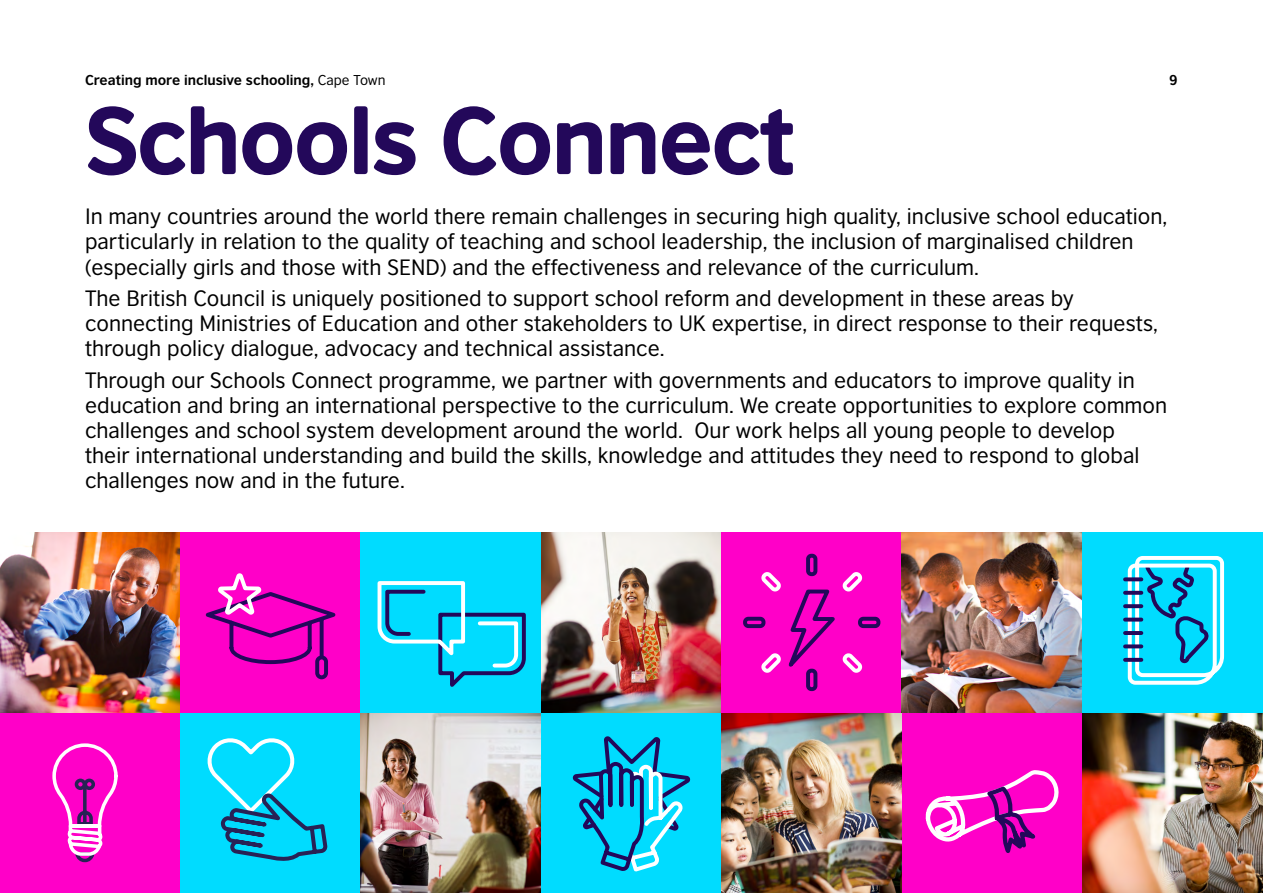
<style>
.page{position:relative;width:1263px;height:893px;background:#fff}
.page>*{position:absolute;margin:0;border:0;box-sizing:border-box;transform-origin:0 0}
.t1{font:89.7px "British Council Sans Headline";letter-spacing:-.03em;color:#23085a}
.t2{font:20.85px/25px "British Council Sans";color:#000}
.t3{font:700 13.5px "British Council Sans";color:#000}
.s1{font-weight:400}
</style>
<div class="page">
<div style="left:0;top:713px;width:180px;height:180px;background:#ff00c8"></div>
<div style="left:180px;top:713px;width:181px;height:180px;background:#00dcff"></div>
<img style="left:361px;top:713px;width:180px;height:180px">
<div style="left:541px;top:713px;width:180px;height:180px;background:#00dcff"></div>
<svg style="left:572px;top:736px;width:119px;height:136px"></svg>
<img style="left:721px;top:713px;width:181px;height:180px">
<div style="left:902px;top:713px;width:180px;height:180px;background:#ff00c8"></div>
<svg style="left:925px;top:770px;width:134px;height:83px"></svg>
<img style="left:1082px;top:713px;width:181px;height:180px">
<img style="left:0;top:532px;width:180px;height:181px">
<div style="left:180px;top:532px;width:181px;height:181px;background:#ff00c8"></div>
<div style="left:361px;top:532px;width:180px;height:181px;background:#00dcff"></div>
<img style="left:541px;top:532px;width:180px;height:181px">
<div style="left:721px;top:532px;width:181px;height:181px;background:#ff00c8"></div>
<svg style="left:743px;top:553px;width:138px;height:139px"></svg>
<img style="left:902px;top:532px;width:180px;height:181px">
<div style="left:1082px;top:532px;width:181px;height:181px;background:#00dcff"></div>
<svg style="left:1126px;top:556px;width:99px;height:129px"></svg>
<svg style="left:1125px;top:577px;width:16px;height:4px"></svg>
<svg style="left:1125px;top:591px;width:16px;height:4px"></svg>
<svg style="left:1125px;top:604px;width:16px;height:4px"></svg>
<svg style="left:1125px;top:618px;width:16px;height:4px"></svg>
<hr style="left:1125px;top:631px;width:16px;height:4px;background:#23085a">
<svg style="left:1125px;top:644px;width:16px;height:4px"></svg>
<svg style="left:1125px;top:658px;width:16px;height:4px"></svg>
<svg style="left:205px;top:573px;width:131px;height:92px"></svg>
<div style="left:315px;top:655px;width:13px;height:24px;border:4px solid #23085a;border-radius:4px"></div>
<svg style="left:377px;top:581px;width:149px;height:106px"></svg>
<svg style="left:208px;top:738px;width:119px;height:123px"></svg>
<svg style="left:52px;top:743px;width:66px;height:119px"></svg>
<p class="t3" style="left:85px;top:71px;width:302px">Creating more inclusive schooling, <span class="s1">Cape Town</span></p>
<p class="t3" style="left:1169px;top:71px;width:10px">9</p>
<h1 class="t1" style="left:85px;top:71px;width:712px">Schools Connect</h1>
<p class="t2" style="left:85px;top:204px;width:1084px">In many countries around the world there remain challenges in securing high quality, inclusive school education, particularly in relation to the quality of teaching and school leadership, the inclusion of marginalised children (especially girls and those with SEND) and the effectiveness and relevance of the curriculum.</p>
<p class="t2" style="left:85px;top:285px;width:1074px">The British Council is uniquely positioned to support school reform and development in these areas by connecting Ministries of Education and other stakeholders to UK expertise, in direct response to their requests, through policy dialogue, advocacy and technical assistance.</p>
<p class="t2" style="left:85px;top:367px;width:1084px">Through our Schools Connect programme, we partner with governments and educators to improve quality in education and bring an international perspective to the curriculum. We create opportunities to explore common challenges and school system development around the world. Our work helps all young people to develop<br>their international understanding and build the skills, knowledge and attitudes they need to respond to global challenges now and in the future.</p>
</div>
